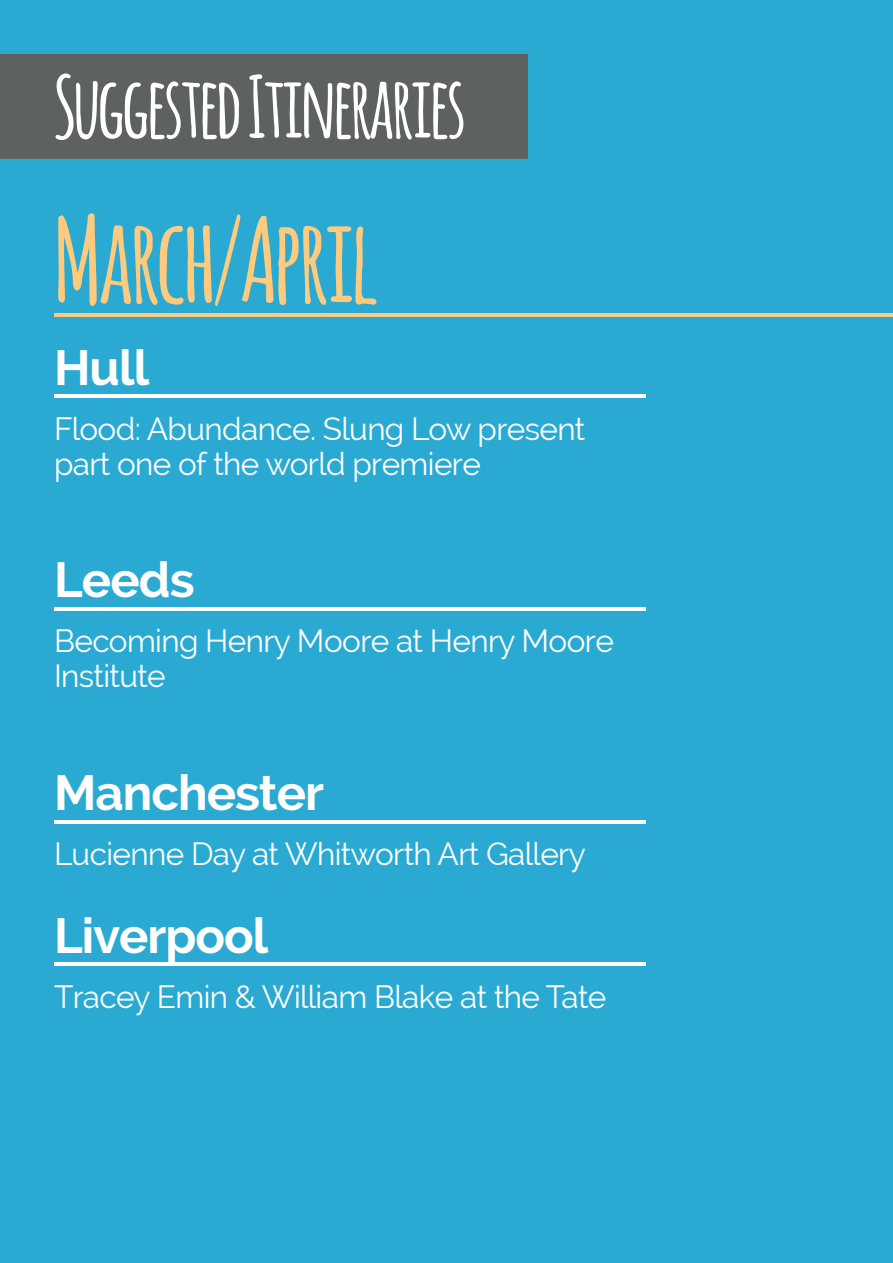
<style>
.page{position:relative;width:893px;height:1263px;background:#2aaad3}
.page>*{position:absolute;margin:0;border:0;box-sizing:border-box;transform-origin:0 0}
.t1{font:700 115.65px "Amatic";letter-spacing:-.02em;color:#fdca7e}
.t2{font:700 84.15px "Amatic";letter-spacing:-.02em;color:#fff}
.t3{font:700 49.05px "Raleway";letter-spacing:-.02em;color:#fff}
.t4{font:31.5px/35.1px "Raleway";letter-spacing:-.02em;color:#fff}
</style>
<div class="page">
<hr style="left:54px;top:313px;width:839px;height:3px;background:#fdca7e">
<hr style="left:54px;top:395px;width:592px;height:3px;background:#fff">
<hr style="left:54px;top:607px;width:592px;height:4px;background:#fff">
<hr style="left:54px;top:820px;width:592px;height:3px;background:#fff">
<hr style="left:54px;top:963px;width:592px;height:3px;background:#fff">
<div style="left:0;top:54px;width:527px;height:104px;background:#5d6162"></div>
<h2 class="t2" style="left:54px;top:47px;width:413px">Suggested Itineraries</h2>
<h1 class="t1" style="left:54px;top:178px;width:325px">March/April</h1>
<h3 class="t3" style="left:54px;top:339px;width:97px">Hull</h3>
<p class="t4" style="left:54px;top:411px;width:533px">Flood: Abundance. Slung Low present part one of the world premiere</p>
<h3 class="t3" style="left:54px;top:552px;width:142px">Leeds</h3>
<p class="t4" style="left:54px;top:624px;width:561px">Becoming Henry Moore at Henry Moore<br>Institute</p>
<h3 class="t3" style="left:54px;top:765px;width:272px">Manchester</h3>
<p class="t4" style="left:54px;top:836px;width:533px">Lucienne Day at Whitworth Art Gallery</p>
<h3 class="t3" style="left:54px;top:907px;width:216px">Liverpool</h3>
<p class="t4" style="left:54px;top:979px;width:554px">Tracey Emin &amp; William Blake at the Tate</p>
</div>
